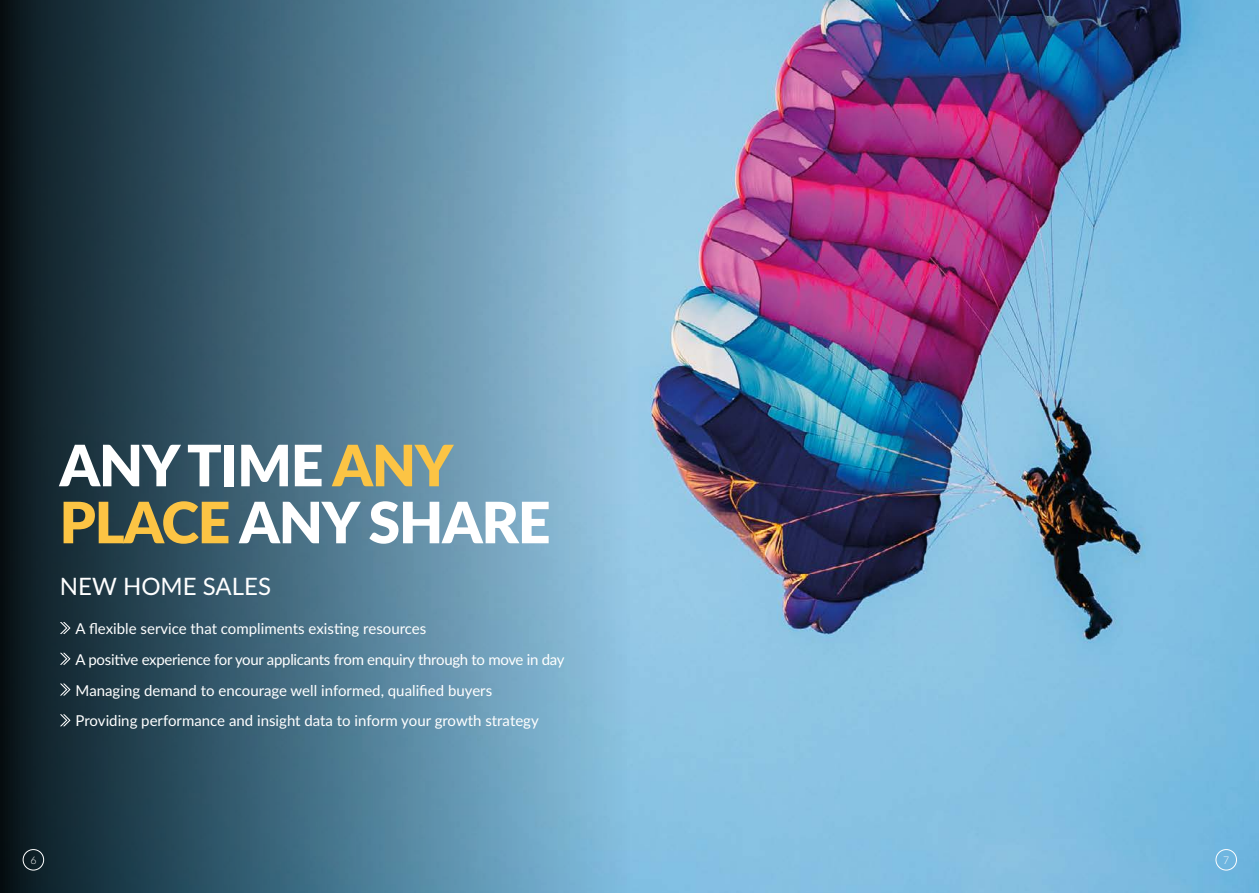
<style>
.page{position:relative;width:1259px;height:893px;background:#fff}
.page>*{position:absolute;margin:0;border:0;box-sizing:border-box;transform-origin:0 0}
.t1{font:900 57px/57px "Lato";letter-spacing:-.02em;color:#fff}
.t2{font:24px "Lato";color:#fff}
.t3{font:15px/30.8px "Lato";color:#fff}
.t4{font:300 10.5px "Lato";color:#fff}
.s1{color:#fcc444}
</style>
<div class="page">
<img style="left:629px;top:0;width:630px;height:893px">
<div style="left:0;top:0;width:629px;height:893px;background:linear-gradient(to right,#061a22,#93caea)"></div>
<svg style="left:60px;top:622px;width:11px;height:12px"></svg>
<svg style="left:60px;top:653px;width:11px;height:12px"></svg>
<svg style="left:60px;top:684px;width:11px;height:11px"></svg>
<svg style="left:60px;top:714px;width:11px;height:12px"></svg>
<div style="left:1215px;top:849px;width:21px;height:21px;border:1px solid #fff;border-radius:50%"></div>
<div style="left:23px;top:849px;width:21px;height:21px;border:1px solid #fff;border-radius:50%"></div>
<h1 class="t1" style="left:60px;top:434px;width:492px">ANY TIME <span class="s1">ANY<br>PLACE</span> ANY SHARE</h1>
<h2 class="t2" style="left:60px;top:569px;width:213px">NEW HOME SALES</h2>
<p class="t3" style="left:76px;top:613px;width:490px">A flexible service that compliments existing resources<br>A positive experience for your applicants from enquiry through to move in day Managing demand to encourage well informed, qualified buyers<br>Providing performance and insight data to inform your growth strategy</p>
<p class="t4" style="left:30px;top:853px;width:8px">6</p>
<p class="t4" style="left:1223px;top:853px;width:8px">7</p>
</div>
